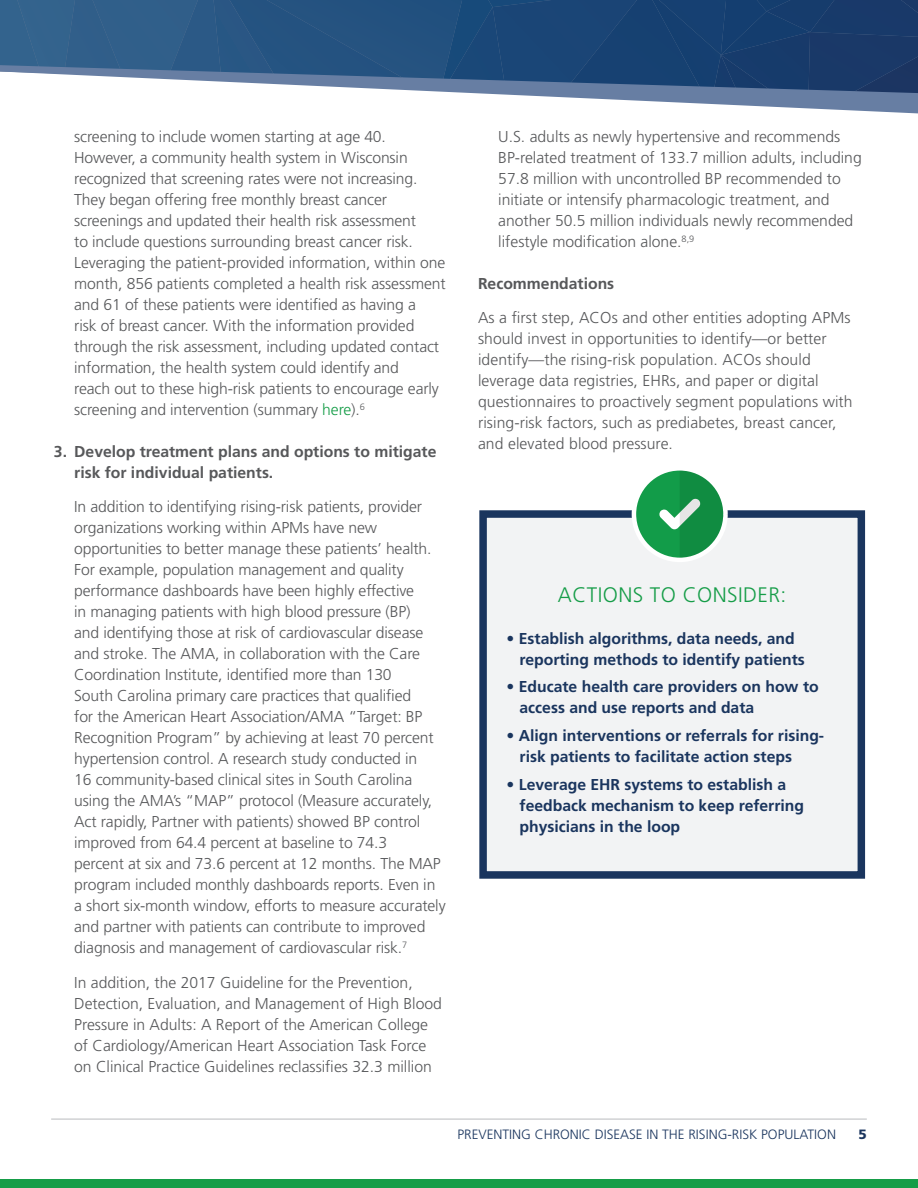
<style>
.page{position:relative;width:918px;height:1188px;background:#fff}
.page>*{position:absolute;margin:0;border:0;box-sizing:border-box;transform-origin:0 0}
.t1{font:300 21px "Frutiger LT Std";letter-spacing:.02em;color:#169d48}
.t2{font:300 15.75px/21px "Frutiger LT Std";letter-spacing:-.01em;color:#57585a}
.t3{font:700 15.75px/21px "Frutiger LT Std";color:#1a355e}
.t4{font:700 15.75px/21px "Frutiger LT Std";color:#57585a}
.t5{font:300 13.5px "Frutiger LT Std";color:#1a355e}
.t6{font:900 13.5px "Frutiger LT Std";color:#1a355e}
.s1{color:#169d48}
</style>
<div class="page">
<svg style="left:0;top:0;width:918px;height:64px;background:#214c7a"></svg>
<svg style="left:0;top:64px;width:918px;height:50px"></svg>
<div style="left:0;top:1180px;width:918px;height:8px;background:#169d48"></div>
<hr style="left:51px;top:1118px;width:816px;height:2px;background:#d1d2d4">
<div style="left:479px;top:510px;width:386px;height:369px;background:#f2f3f4;border:8px solid #1a355e"></div>
<svg style="left:632px;top:466px;width:96px;height:96px;fill:#129c49"></svg>
<svg style="left:659px;top:471px;width:64px;height:87px"></svg>
<p class="t2" style="left:74px;top:127px;width:373px">screening to include women starting at age 40.<br>However, a community health system in Wisconsin recognized that screening rates were not increasing.<br>They began offering free monthly breast cancer screenings and updated their health risk assessment<br>to include questions surrounding breast cancer risk.<br>Leveraging the patient-provided information, within one month, 856 patients completed a health risk assessment and 61 of these patients were identified as having a<br>risk of breast cancer. With the information provided through the risk assessment, including updated contact information, the health system could identify and<br>reach out to these high-risk patients to encourage early screening and intervention (summary <span class="s1">here</span>).<sup>6</sup></p>
<p class="t4" style="left:74px;top:441px;width:364px;text-indent:-20px">3. Develop treatment plans and options to mitigate risk for individual patients.</p>
<p class="t2" style="left:74px;top:496px;width:373px">In addition to identifying rising-risk patients, provider organizations working within APMs have new opportunities to better manage these patients’ health.<br>For example, population management and quality performance dashboards have been highly effective<br>in managing patients with high blood pressure (BP)<br>and identifying those at risk of cardiovascular disease and stroke. The AMA, in collaboration with the Care Coordination Institute, identified more than 130<br>South Carolina primary care practices that qualified<br>for the American Heart Association/AMA “Target: BP Recognition Program” by achieving at least 70 percent hypertension control. A research study conducted in<br>16 community-based clinical sites in South Carolina using the AMA’s “MAP” protocol (Measure accurately, Act rapidly, Partner with patients) showed BP control improved from 64.4 percent at baseline to 74.3<br>percent at six and 73.6 percent at 12 months. The MAP program included monthly dashboards reports. Even in a short six-month window, efforts to measure accurately and partner with patients can contribute to improved diagnosis and management of cardiovascular risk.<sup>7</sup></p>
<p class="t2" style="left:74px;top:972px;width:369px">In addition, the 2017 Guideline for the Prevention, Detection, Evaluation, and Management of High Blood Pressure in Adults: A Report of the American College of Cardiology/American Heart Association Task Force on Clinical Practice Guidelines reclassifies 32.3 million</p>
<p class="t2" style="left:498px;top:127px;width:365px">U.S. adults as newly hypertensive and recommends BP‐related treatment of 133.7 million adults, including 57.8 million with uncontrolled BP recommended to initiate or intensify pharmacologic treatment, and another 50.5 million individuals newly recommended lifestyle modification alone.<sup>8,9</sup></p>
<p class="t4" style="left:478px;top:273px;width:138px">Recommendations</p>
<p class="t2" style="left:478px;top:307px;width:376px">As a first step, ACOs and other entities adopting APMs should invest in opportunities to identify—or better identify—the rising-risk population. ACOs should leverage data registries, EHRs, and paper or digital questionnaires to proactively segment populations with rising-risk factors, such as prediabetes, breast cancer, and elevated blood pressure.</p>
<h1 class="t1" style="left:558px;top:583px;width:230px">ACTIONS TO CONSIDER:</h1>
<p class="t3" style="left:520px;top:628px;width:287px;text-indent:-13px">• Establish algorithms, data needs, and reporting methods to identify patients</p>
<p class="t3" style="left:520px;top:676px;width:301px;text-indent:-13px">• Educate health care providers on how to access and use reports and data</p>
<p class="t3" style="left:520px;top:725px;width:306px;text-indent:-13px">• Align interventions or referrals for rising&shy;risk patients to facilitate action steps</p>
<p class="t3" style="left:520px;top:774px;width:286px;text-indent:-13px">• Leverage EHR systems to establish a feedback mechanism to keep referring physicians in the loop</p>
<p class="t5" style="left:457px;top:1127px;width:380px">PREVENTING CHRONIC DISEASE IN THE RISING-RISK POPULATION</p>
<p class="t6" style="left:859px;top:1126px;width:10px">5</p>
</div>
